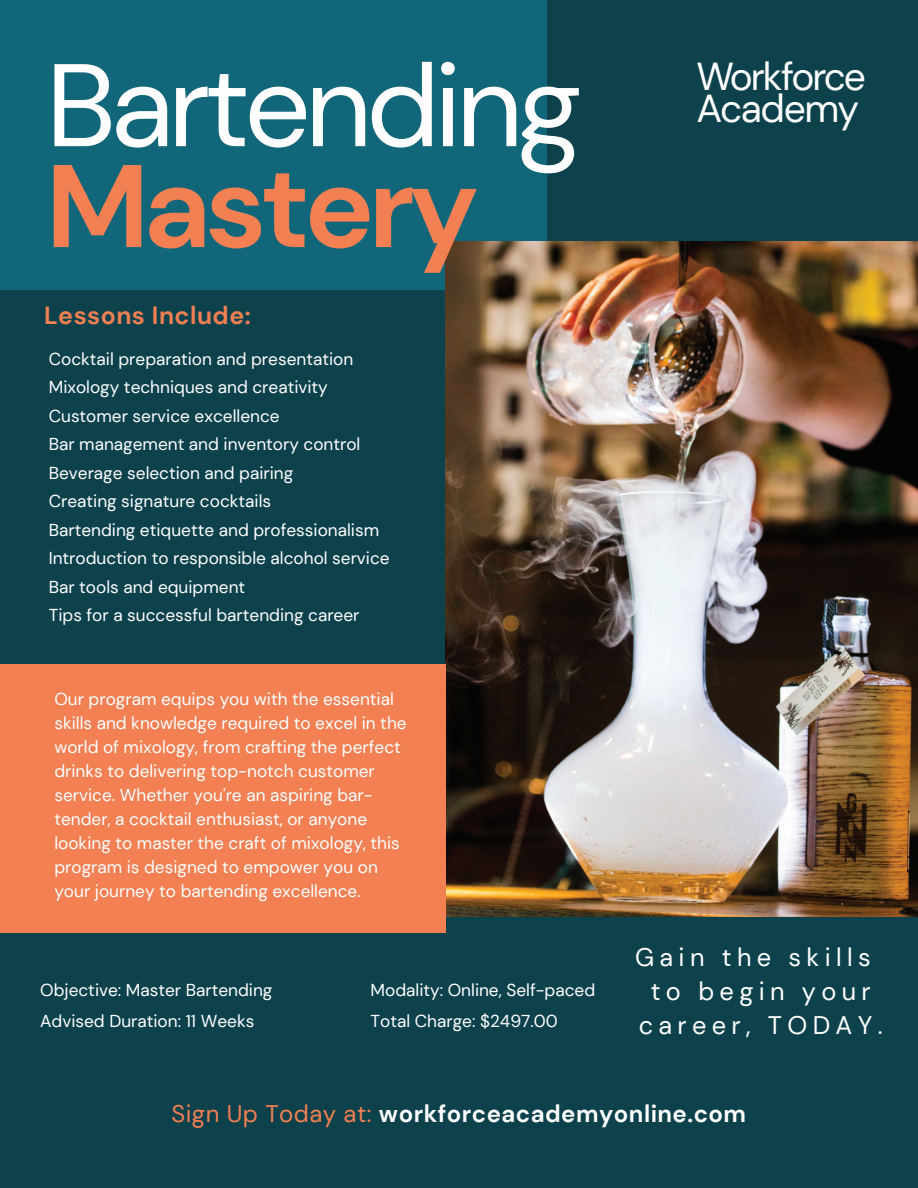
<style>
.page{position:relative;width:918px;height:1188px;background:#0d424c}
.page>*{position:absolute;margin:0;border:0;box-sizing:border-box;transform-origin:0 0}
.t1{font:117.15px "DM Sans";letter-spacing:-.05em;color:#fff}
.t2{font:700 117.15px "DM Sans";letter-spacing:-.05em;color:#f28053}
.t3{font:39px/32.1px "DM Sans";letter-spacing:-.055em;color:#fff}
.t4{font:25.35px/34px "DM Sans";letter-spacing:.21em;color:#fff;text-align:center}
.t5{font:700 24.9px "DM Sans";letter-spacing:.02em;color:#f28053}
.t6{font:700 24px "DM Sans";letter-spacing:.02em;color:#fff}
.t7{font:17.25px/28.5px "DM Sans";color:#fff}
.s1{font-weight:400;color:#f28053}
</style>
<div class="page">
<div style="left:0;top:0;width:547px;height:289px;background:#116779"></div>
<img style="left:446px;top:242px;width:472px;height:674px">
<div style="left:0;top:665px;width:446px;height:268px;background:#f28053"></div>
<h1 class="t1" style="left:46px;top:33px;width:538px">Bartending</h1>
<h1 class="t2" style="left:46px;top:133px;width:435px">Mastery</h1>
<h3 class="t5" style="left:44px;top:300px;width:208px">Lessons Include:</h3>
<p class="t7" style="left:49px;top:345px;width:343px">Cocktail preparation and presentation Mixology techniques and creativity Customer service excellence<br>Bar management and inventory control Beverage selection and pairing<br>Creating signature cocktails<br>Bartending etiquette and professionalism Introduction to responsible alcohol service Bar tools and equipment<br>Tips for a successful bartending career</p>
<p class="t7" style="left:54px;top:687px;width:354px;line-height:24px">Our program equips you with the essential skills and knowledge required to excel in the world of mixology, from crafting the perfect drinks to delivering top-notch customer service. Whether you're an aspiring bar&shy;tender, a cocktail enthusiast, or anyone looking to master the craft of mixology, this program is designed to empower you on your journey to bartending excellence.</p>
<p class="t7" style="left:40px;top:974px;width:234px;line-height:31.5px">Objective: Master Bartending<br>Advised Duration: 11 Weeks</p>
<p class="t7" style="left:371px;top:974px;width:226px;line-height:31.5px">Modality: Online, Self-paced<br>Total Charge: $2497.00</p>
<h2 class="t3" style="left:697px;top:61px;width:171px">Workforce<br>Academy</h2>
<h3 class="t4" style="left:635px;top:940px;width:249px">Gain the skills to begin your career, TODAY.</h3>
<h3 class="t6" style="left:171px;top:1099px;width:576px"><span class="s1">Sign Up Today at:</span> workforceacademyonline.com</h3>
</div>
